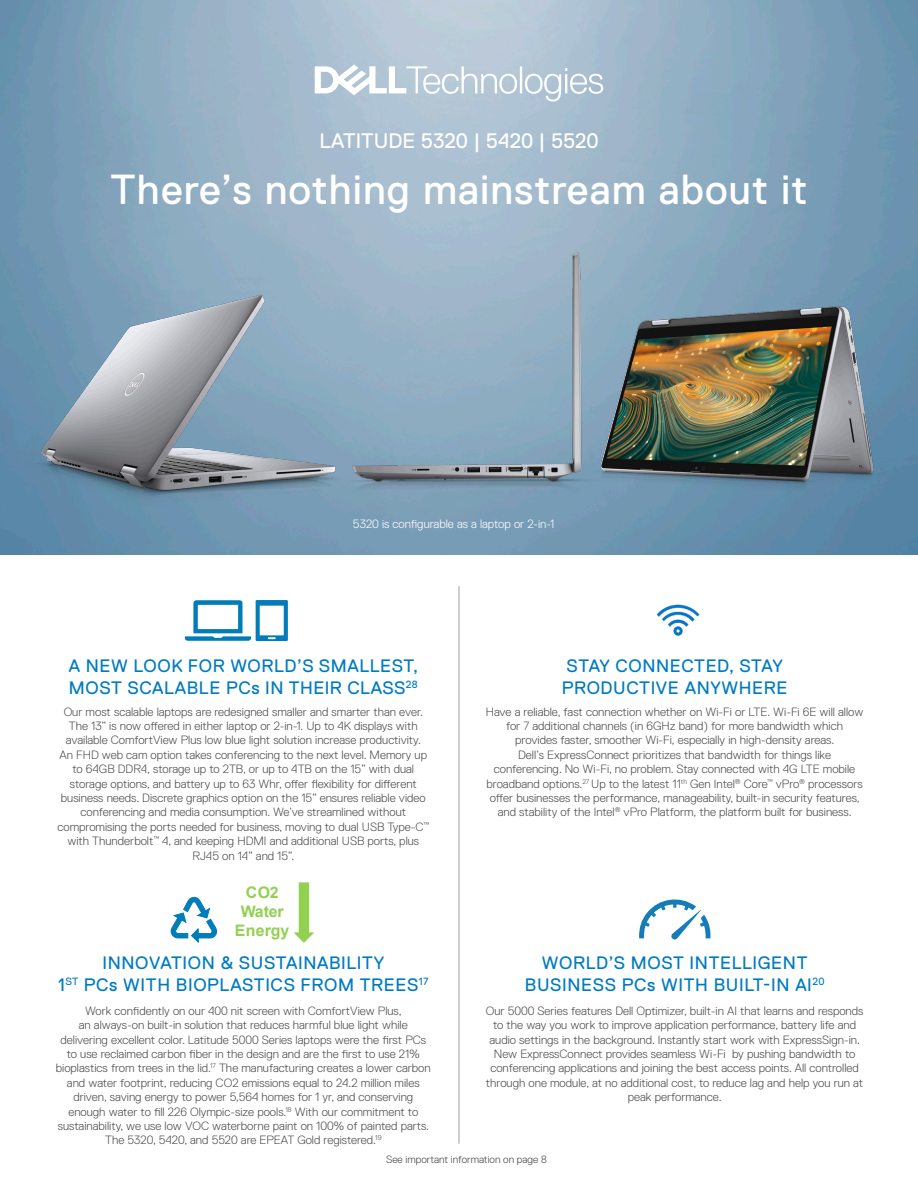
<style>
.page{position:relative;width:918px;height:1188px;background:#fff}
.page>*{position:absolute;margin:0;border:0;box-sizing:border-box;transform-origin:0 0}
.t1{font:42px "Dell Replica";letter-spacing:.025em;color:#fff}
.t2{font:21px "Dell Replica";color:#fff}
.t3{font:18px/21.6px "Dell Replica";letter-spacing:.035em;color:#007bc2;text-align:center}
.t4{font:700 15.9px/18.8px "Arial";letter-spacing:.005em;color:#92d050;text-align:center}
.t5{font:300 12px/14.4px "Dell Replica";color:#4b4c4d;text-align:center}
.t6{font:300 12px "Dell Replica";color:#fff}
.t7{font:300 10.5px "Dell Replica";color:#444}
</style>
<div class="page">
<img style="left:0;top:0;width:918px;height:555px">
<img style="left:656px;top:604px;width:44px;height:32px">
<svg style="left:315px;top:65px;width:288px;height:37px"></svg>
<hr style="left:458px;top:586px;width:2px;height:558px;background:#a8a9ad">
<img style="left:13px;top:241px;width:351px;height:314px">
<img style="left:613px;top:249px;width:288px;height:270px">
<img style="left:323px;top:240px;width:290px;height:290px">
<svg style="left:639px;top:899px;width:72px;height:41px"></svg>
<svg style="left:185px;top:600px;width:103px;height:41px"></svg>
<svg style="left:171px;top:896px;width:47px;height:47px"></svg>
<svg style="left:294px;top:882px;width:20px;height:61px"></svg>
<p class="t2" style="left:319px;top:129px;width:281px">LATITUDE 5320 | 5420 | 5520</p>
<p class="t1" style="left:111px;top:166px;width:698px">There’s nothing mainstream about it</p>
<p class="t6" style="left:353px;top:517px;width:203px">5320 is configurable as a laptop or 2-in-1</p>
<p class="t3" style="left:69px;top:655px;width:351px;text-align:left">A NEW LOOK FOR WORLD’S SMALLEST,<br>MOST SCALABLE PCs IN THEIR CLASS<sup>28</sup></p>
<p class="t5" style="left:58px;top:704px;width:373px">Our most scalable laptops are redesigned smaller and smarter than ever.<br>The 13” is now offered in either laptop or 2-in-1. Up to 4K displays with available ComfortView Plus low blue light solution increase productivity.<br>An FHD web cam option takes conferencing to the next level. Memory up to 64GB DDR4, storage up to 2TB, or up to 4TB on the 15” with dual storage options, and battery up to 63 Whr, offer flexibility for different business needs. Discrete graphics option on the 15” ensures reliable video conferencing and media consumption. We’ve streamlined without compromising the ports needed for business, moving to dual USB Type-C<sup>™ </sup>with Thunderbolt<sup>™</sup> 4, and keeping HDMI and additional USB ports, plus RJ45 on 14” and 15”.</p>
<p class="t4" style="left:235px;top:883px;width:56px">CO2<br>Water<br>Energy</p>
<p class="t3" style="left:58px;top:952px;width:372px">INNOVATION &amp; SUSTAINABILITY<br>1<sup>ST</sup> PCs WITH BIOPLASTICS FROM TREES<sup>17</sup></p>
<p class="t5" style="left:56px;top:1003px;width:376px">Work confidently on our 400 nit screen with ComfortView Plus,<br>an always-on built-in solution that reduces harmful blue light while delivering excellent color. Latitude 5000 Series laptops were the first PCs to use reclaimed carbon fiber in the design and are the first to use 21% bioplastics from trees in the lid.<sup>17</sup> The manufacturing creates a lower carbon and water footprint, reducing CO2 emissions equal to 24.2 million miles driven, saving energy to power 5,564 homes for 1 yr, and conserving enough water to fill 226 Olympic-size pools.<sup>18</sup> With our commitment to sustainability, we use low VOC waterborne paint on 100% of painted parts.<br>The 5320, 5420, and 5520 are EPEAT Gold registered.<sup>19</sup></p>
<p class="t3" style="left:562px;top:655px;width:227px;text-align:left">STAY CONNECTED, STAY<br>PRODUCTIVE ANYWHERE</p>
<p class="t5" style="left:486px;top:704px;width:379px">Have a reliable, fast connection whether on Wi-Fi or LTE. Wi-Fi 6E will allow for 7 additional channels (in 6GHz band) for more bandwidth which provides faster, smoother Wi-Fi, especially in high-density areas.<br>Dell’s ExpressConnect prioritizes that bandwidth for things like conferencing. No Wi-Fi, no problem. Stay connected with 4G LTE mobile broadband options.<sup>27</sup> Up to the latest 11<sup>th</sup> Gen Intel<sup>®</sup> Core<sup>™</sup> vPro<sup>®</sup> processors offer businesses the performance, manageability, built-in security features, and stability of the Intel<sup>®</sup> vPro Platform, the platform built for business.</p>
<p class="t3" style="left:525px;top:952px;width:301px">WORLD’S MOST INTELLIGENT<br>BUSINESS PCs WITH BUILT-IN AI<sup>20</sup></p>
<p class="t5" style="left:486px;top:1003px;width:379px">Our 5000 Series features Dell Optimizer, built-in AI that learns and responds to the way you work to improve application performance, battery life and audio settings in the background. Instantly start work with ExpressSign-in.<br>New ExpressConnect provides seamless Wi-Fi by pushing bandwidth to conferencing applications and joining the best access points. All controlled through one module, at no additional cost, to reduce lag and help you run at peak performance.</p>
<p class="t7" style="left:386px;top:1154px;width:162px">See important information on page 8</p>
</div>
